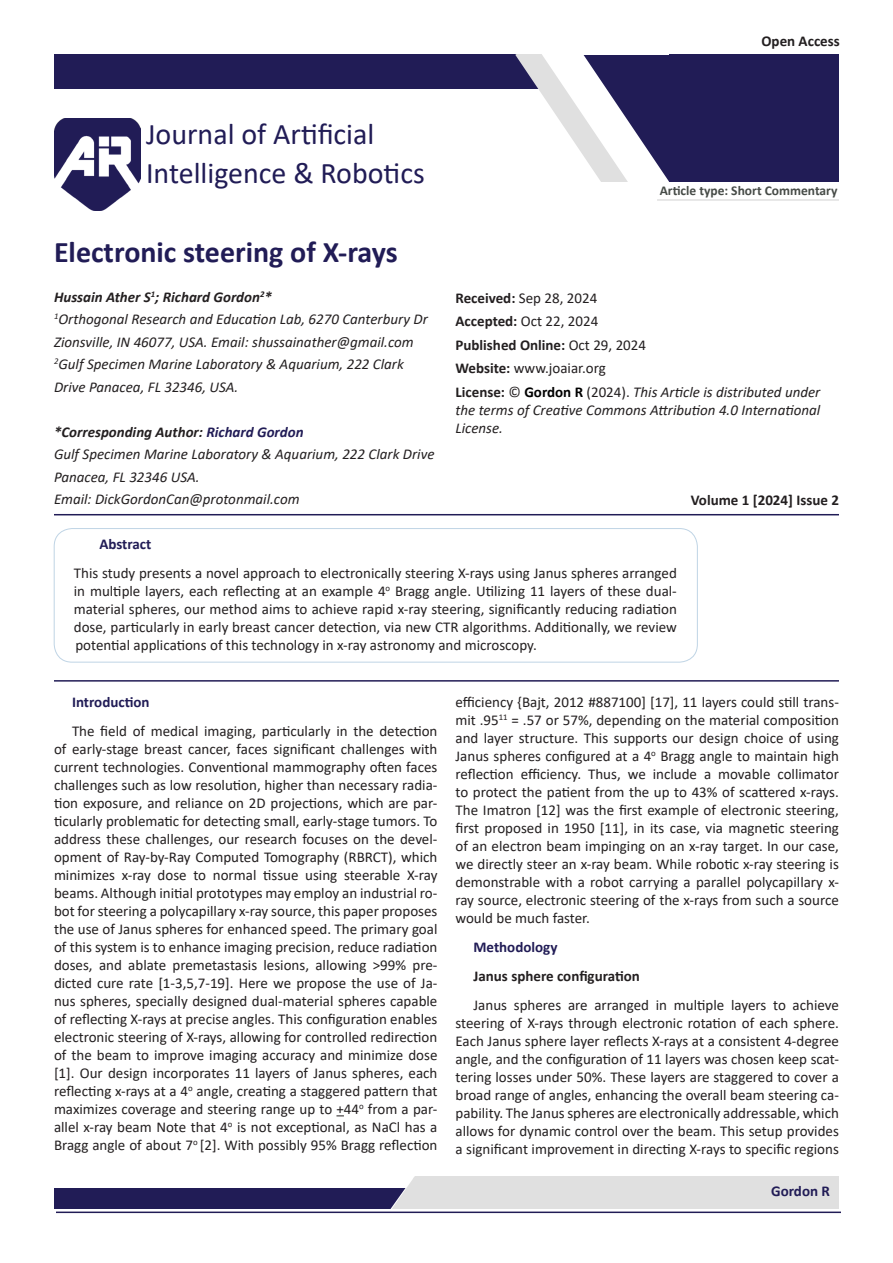
<style>
.page{position:relative;width:893px;height:1263px;background:#fff}
.page>*{position:absolute;margin:0;border:0;box-sizing:border-box;transform-origin:0 0}
.t1{font:30px/39px "Calibri";color:#211c56}
.t2{font:700 30px "Calibri";color:#211c56}
.t3{font:15px/18px "Calibri";color:#231f20;text-align:justify}
.t4{font:italic 15px/22.5px "Calibri";color:#231f20}
.t5{font:700 15px "Calibri";color:#231f20}
.t6{font:italic 700 15px "Calibri";color:#231f20}
.t7{font:700 15px "Calibri";color:#211c56}
.t8{font:700 13.5px "Calibri";color:#464b47}
.s1{color:#211c56}
.s2{font-weight:700}
.s3{font-weight:400}
.s4{font-weight:700;font-style:normal}
.s5{font-style:normal}
.s6{font-weight:700;font-style:normal;color:#000}
</style>
<div class="page">
<img style="left:54px;top:119px;width:87px;height:92px">
<div style="left:54px;top:54px;width:484px;height:34px;background:#211c56"></div>
<svg style="left:515px;top:54px;width:64px;height:95px"></svg>
<svg style="left:579px;top:54px;width:260px;height:128px"></svg>
<div style="left:669px;top:55px;width:170px;height:127px;background:#211c56"></div>
<div style="left:388px;top:1176px;width:451px;height:33px;background:#e0e0e0"></div>
<div style="left:54px;top:1189px;width:351px;height:20px;background:#211c56"></div>
<svg style="left:371px;top:1176px;width:44px;height:33px"></svg>
<hr style="left:56px;top:1211px;width:785px;height:2px;background:#211c56">
<hr style="left:657px;top:199px;width:182px;height:2px;background:#e0e0e0">
<hr style="left:54px;top:514px;width:785px;height:1px;background:#211c56">
<div style="left:54px;top:528px;width:644px;height:134px;border:1px solid #bfd4e5;border-radius:18px"></div>
<hr style="left:54px;top:680px;width:785px;height:2px;background:#211c56">
<p class="t5" style="left:761px;top:31px;width:80px">Open Access</p>
<p class="t1" style="left:146px;top:114px;width:280px">Journal of Artificial<br>Intelligence &amp; Robotics</p>
<p class="t2" style="left:54px;top:230px;width:345px">Electronic steering of X-rays</p>
<p class="t6" style="left:54px;top:286px;width:219px">Hussain Ather S<sup>1</sup>; Richard Gordon<sup>2</sup>*</p>
<p class="t4" style="left:54px;top:307px;width:375px"><sup>1</sup>Orthogonal Research and Education Lab, 6270 Canterbury Dr<br>Zionsville, IN 46077, USA. Email: shussainather@gmail.com</p>
<p class="t4" style="left:54px;top:352px;width:351px"><sup>2</sup>Gulf Specimen Marine Laboratory &amp; Aquarium, 222 Clark<br>Drive Panacea, FL 32346, USA.</p>
<p class="t6" style="left:54px;top:421px;width:251px">*Corresponding Author: <span class="s1">Richard Gordon</span></p>
<p class="t4" style="left:54px;top:442px;width:382px">Gulf Specimen Marine Laboratory &amp; Aquarium, 222 Clark Drive<br>Panacea, FL 32346 USA.</p>
<p class="t4" style="left:54px;top:487px;width:247px">Email: DickGordonCan@protonmail.com</p>
<p class="t8" style="left:660px;top:181px;width:179px">Article type: Short Commentary</p>
<p class="t3" style="left:455px;top:289px;width:143px"><span class="s2">Received:</span> Sep 28, 2024</p>
<p class="t3" style="left:455px;top:312px;width:144px"><span class="s2">Accepted:</span> Oct 22, 2024</p>
<p class="t5" style="left:455px;top:334px;width:192px">Published Online: <span class="s3">Oct 29, 2024</span></p>
<p class="t3" style="left:455px;top:359px;width:152px"><span class="s2">Website:</span> www.joaiar.org</p>
<p class="t4" style="left:455px;top:382px;width:366px;line-height:18px;text-align:justify"><span class="s4">License:</span> <span class="s5">©</span> <span class="s6">Gordon R</span> <span class="s5">(2024).</span> This Article is distributed under the terms of Creative Commons Attribution 4.0 International License.</p>
<p class="t5" style="left:691px;top:489px;width:150px">Volume 1 [2024] Issue 2</p>
<p class="t7" style="left:99px;top:533px;width:53px">Abstract</p>
<p class="t3" style="left:74px;top:563px;width:605px">This study presents a novel approach to electronically steering X-rays using Janus spheres arranged in multiple layers, each reflecting at an example 4<sup>o</sup> Bragg angle. Utilizing 11 layers of these dual&shy;material spheres, our method aims to achieve rapid x-ray steering, significantly reducing radiation dose, particularly in early breast cancer detection, via new CTR algorithms. Additionally, we review potential applications of this technology in x-ray astronomy and microscopy.</p>
<p class="t7" style="left:72px;top:692px;width:79px">Introduction</p>
<p class="t3" style="left:54px;top:722px;width:385px;text-indent:18px">The field of medical imaging, particularly in the detection of early-stage breast cancer, faces significant challenges with current technologies. Conventional mammography often faces challenges such as low resolution, higher than necessary radia&shy;tion exposure, and reliance on 2D projections, which are par&shy;ticularly problematic for detecting small, early-stage tumors. To address these challenges, our research focuses on the devel&shy;opment of Ray-by-Ray Computed Tomography (RBRCT), which minimizes x-ray dose to normal tissue using steerable X-ray beams. Although initial prototypes may employ an industrial ro&shy;bot for steering a polycapillary x-ray source, this paper proposes the use of Janus spheres for enhanced speed. The primary goal of this system is to enhance imaging precision, reduce radiation doses, and ablate premetastasis lesions, allowing &gt;99% pre&shy;dicted cure rate [1-3,5,7-19]. Here we propose the use of Ja&shy;nus spheres, specially designed dual-material spheres capable of reflecting X-rays at precise angles. This configuration enables electronic steering of X-rays, allowing for controlled redirection of the beam to improve imaging accuracy and minimize dose [1]. Our design incorporates 11 layers of Janus spheres, each reflecting x‑rays at a 4<sup>o</sup> angle, creating a staggered pattern that maximizes coverage and steering range up to +44<sup>o</sup> from a par&shy;allel x-ray beam Note that 4<sup>o</sup> is not exceptional, as NaCl has a Bragg angle of about 7<sup>o</sup> [2]. With possibly 95% Bragg reflection</p>
<p class="t3" style="left:455px;top:693px;width:385px">efficiency {Bajt, 2012 #887100] [17], 11 layers could still trans&shy;mit .95<sup>11</sup> = .57 or 57%, depending on the material composition and layer structure. This supports our design choice of using Janus spheres configured at a 4<sup>o</sup> Bragg angle to maintain high reflection efficiency. Thus, we include a movable collimator to protect the patient from the up to 43% of scattered x-rays.<br>The Imatron [12] was the first example of electronic steering, first proposed in 1950 [11], in its case, via magnetic steering of an electron beam impinging on an x-ray target. In our case, we directly steer an x-ray beam. While robotic x-ray steering is demonstrable with a robot carrying a parallel polycapillary x&shy;ray source, electronic steering of the x-rays from such a source would be much faster.</p>
<p class="t7" style="left:473px;top:936px;width:86px">Methodology</p>
<p class="t5" style="left:473px;top:965px;width:168px">Janus sphere configuration</p>
<p class="t3" style="left:455px;top:995px;width:385px;text-indent:18px">Janus spheres are arranged in multiple layers to achieve steering of X-rays through electronic rotation of each sphere.<br>Each Janus sphere layer reflects X-rays at a consistent 4-degree angle, and the configuration of 11 layers was chosen keep scat&shy;tering losses under 50%. These layers are staggered to cover a broad range of angles, enhancing the overall beam steering ca&shy;pability. The Janus spheres are electronically addressable, which allows for dynamic control over the beam. This setup provides a significant improvement in directing X-rays to specific regions</p>
<p class="t7" style="left:771px;top:1180px;width:60px">Gordon R</p>
</div>
